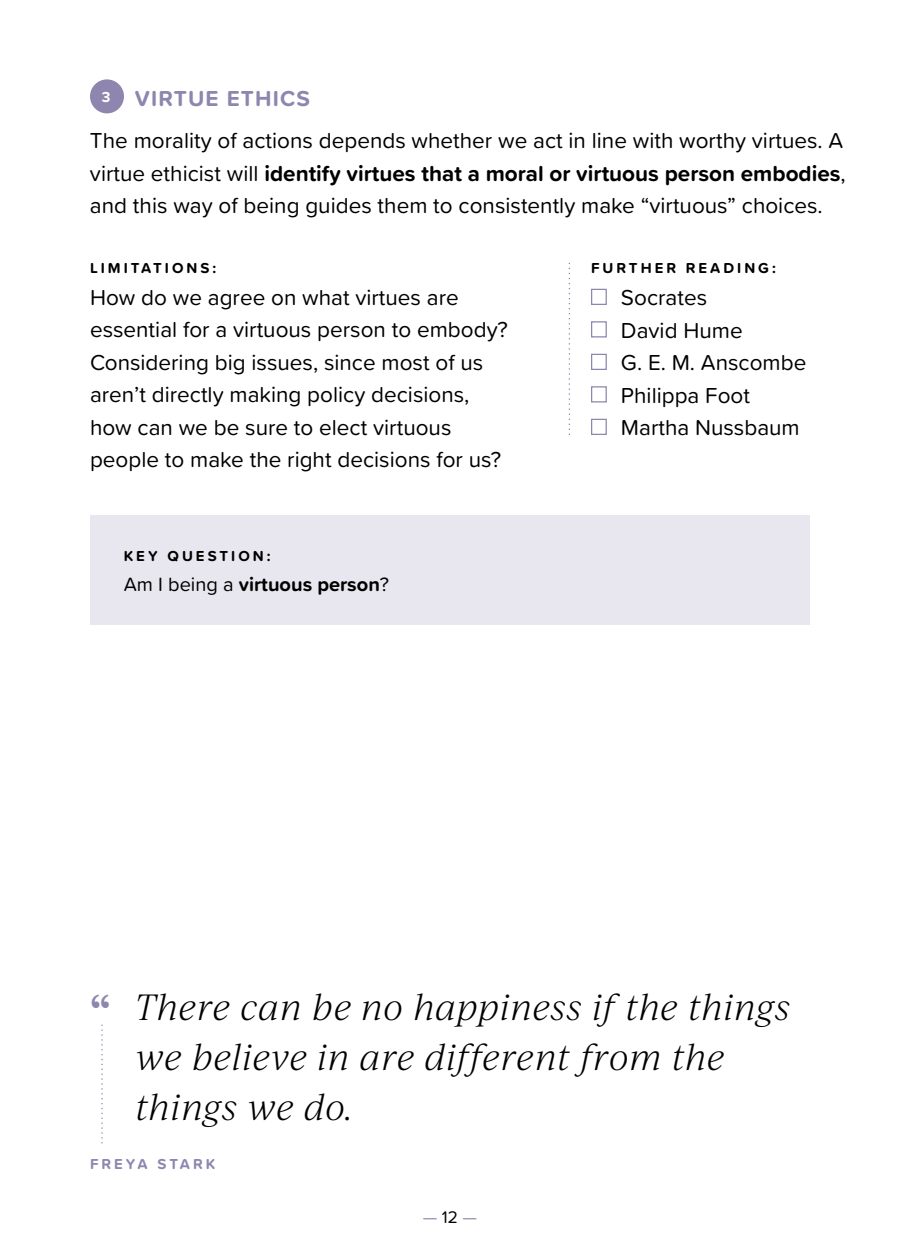
<style>
.page{position:relative;width:900px;height:1260px;background:#fff}
.page>*{position:absolute;margin:0;border:0;box-sizing:border-box;transform-origin:0 0}
.t1{font:italic 300 35px/50px "Ivy Journal";letter-spacing:.01em;color:#000}
.t2{font:22.5px/32.5px "Proxima Soft";color:#000}
.t3{font:700 20px "Proxima Soft";color:#000}
.t4{font:17.5px "Proxima Soft";color:#8e86af}
.t5{font:700 15px "Proxima Soft";letter-spacing:.2em;color:#000}
.t6{font:700 15px "Proxima Soft";letter-spacing:.2em;color:#8e86af}
.s1{font-weight:700;color:#8e86af}
.s2{font-weight:700}
.s3{font-weight:400}
.s4{font-weight:700;font-style:normal;color:#8e86af}
.s5{color:#000}
</style>
<div class="page">
<div style="left:90px;top:79px;width:34px;height:34px;background:#8e86af;border-radius:50%"></div>
<div style="left:90px;top:516px;width:720px;height:109px;background:#e8e6ee"></div>
<div style="left:591px;top:289px;width:16px;height:16px;border:1px solid #8e86af"></div>
<div style="left:591px;top:321px;width:16px;height:17px;border:1px solid #8e86af"></div>
<div style="left:591px;top:354px;width:16px;height:16px;border:1px solid #8e86af"></div>
<div style="left:591px;top:386px;width:16px;height:16px;border:1px solid #8e86af"></div>
<div style="left:591px;top:419px;width:16px;height:16px;border:1px solid #8e86af"></div>
<svg style="left:569px;top:263px;width:1px;height:172px"></svg>
<svg style="left:101px;top:1025px;width:2px;height:118px"></svg>
<p class="t2" style="left:90px;top:76px;width:755px;line-height:42.5px;text-indent:12px"><sup>3</sup> <span class="s1">VIRTUE ETHICS<br></span>The morality of actions depends whether we act in line with worthy virtues. A</p>
<p class="t2" style="left:90px;top:156px;width:757px">virtue ethicist will <span class="s2">identify virtues that a moral or virtuous person embodies</span>, and this way of being guides them to consistently make “virtuous” choices.</p>
<p class="t5" style="left:90px;top:256px;width:128px">LIMITATIONS:</p>
<p class="t2" style="left:90px;top:280px;width:420px">How do we agree on what virtues are essential for a virtuous person to embody?<br>Considering big issues, since most of us aren’t directly making policy decisions, how can we be sure to elect virtuous people to make the right decisions for us?</p>
<p class="t5" style="left:124px;top:545px;width:148px">KEY QUESTION:</p>
<p class="t3" style="left:124px;top:569px;width:267px"><span class="s3">Am I being a</span> virtuous person<span class="s3">?</span></p>
<p class="t5" style="left:591px;top:256px;width:186px">FURTHER READING:</p>
<p class="t2" style="left:621px;top:280px;width:187px">Socrates<br>David Hume<br>G. E. M. Anscombe<br>Philippa Foot<br>Martha Nussbaum</p>
<h1 class="t1" style="left:135px;top:981px;width:657px;text-indent:-45px"><span class="s4">“</span> There can be no happiness if the things we believe in are different from the things we do.</h1>
<p class="t6" style="left:90px;top:1152px;width:127px">FREYA STARK</p>
<p class="t4" style="left:423px;top:1204px;width:56px">— <span class="s5">12</span> —</p>
</div>
